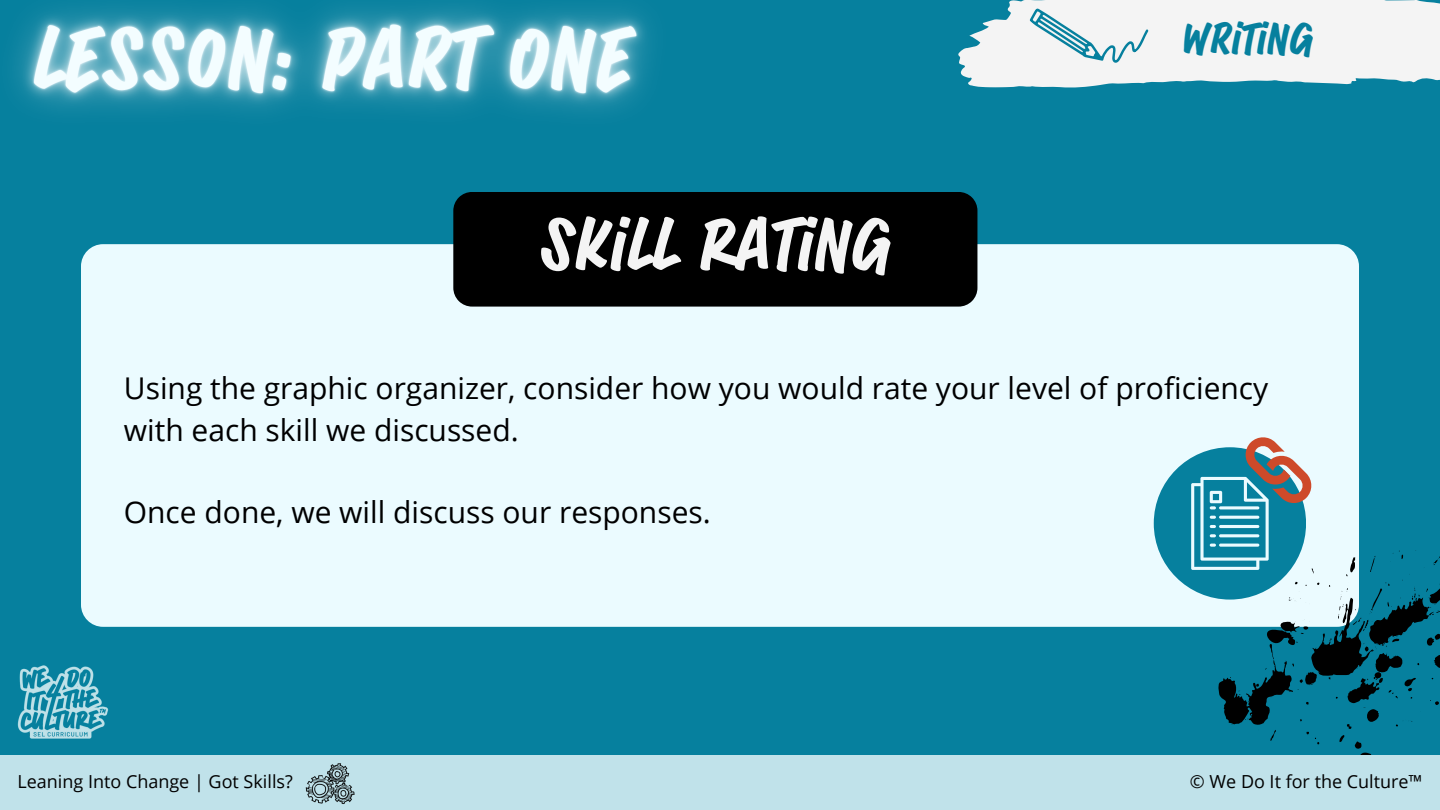
<style>
.page{position:relative;width:1440px;height:810px;background:#06809e}
.page>*{position:absolute;margin:0;border:0;box-sizing:border-box;transform-origin:0 0}
.t1{font:700 60px "Sandwich Marker Pro";color:#f4f4f4}
.t2{font:700 36px "Sandwich Marker Pro";color:#06809e}
.t3{font:30px/41.2px "Open Sans";color:#000}
.t4{font:18px "Open Sans";color:#000}
</style>
<div class="page">
<div style="left:81px;top:244px;width:1278px;height:383px;background:#ebfbff;border-radius:22px"></div>
<svg style="left:958px;top:0;width:482px;height:88px;background:#d5e5e9"></svg>
<svg style="left:1026px;top:0;width:128px;height:88px;background:#d7e6e9"></svg>
<svg style="left:1218px;top:550px;width:222px;height:206px"></svg>
<div style="left:0;top:756px;width:1440px;height:54px;background:#c0e2ea"></div>
<img style="left:298px;top:755px;width:62px;height:49px">
<div style="left:1154px;top:447px;width:152px;height:153px;background:#06809e;border-radius:50%"></div>
<svg style="left:1191px;top:437px;width:122px;height:133px"></svg>
<div style="left:453px;top:192px;width:524px;height:115px;background:#000"></div>
<img style="left:16px;top:6px;width:633px;height:105px">
<img style="left:17px;top:665px;width:92px;height:74px">
<p class="t1" style="left:539px;top:210px;width:354px">SKILL RATING</p>
<h2 class="t2" style="left:1181px;top:18px;width:134px">WRITING</h2>
<p class="t3" style="left:124px;top:367px;width:1146px">Using the graphic organizer, consider how you would rate your level of proficiency with each skill we discussed.</p>
<p class="t3" style="left:124px;top:491px;width:588px">Once done, we will discuss our responses.</p>
<h4 class="t4" style="left:17px;top:768px;width:277px">Leaning Into Change | Got Skills?</h4>
<h4 class="t4" style="left:1190px;top:768px;width:234px">© We Do It for the Culture™</h4>
</div>
